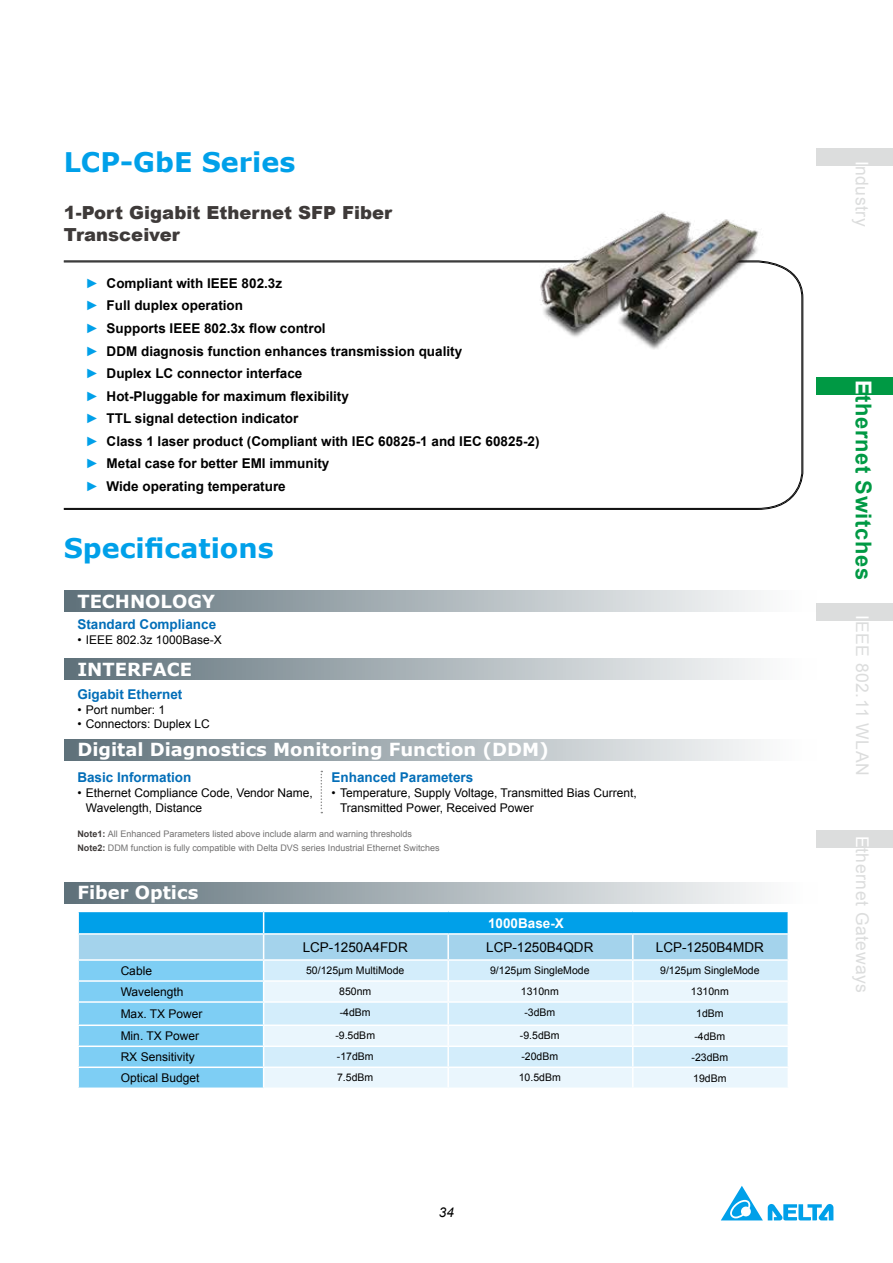
<style>
.page{position:relative;width:893px;height:1263px;background:#fff}
.page>*{position:absolute;margin:0;border:0;box-sizing:border-box;transform-origin:0 0}
.t1{font:700 27px "Verdana";color:#00a0e9}
.t2{font:700 21.9px "Arial";letter-spacing:.03em;color:#094}
.t3{font:700 18px "Verdana";color:#fff}
.t4{font:900 18px/21.6px "Arial";color:#3e3a39}
.t5{font:17.55px "Arial";letter-spacing:.03em;color:#dcdddd}
.t6{font:700 13.5px/22.5px "Arial";color:#000}
.t7{font:700 13.5px "Arial";color:#036eb8}
.t8{font:13.5px "Arial";color:#000}
.t9{font:700 13.5px "Arial";color:#fff}
.t10{font:italic 13.5px "Arial";color:#000}
.t11{font:12px/14.4px "Arial";color:#000}
.t12{font:10.5px "Arial";color:#000}
.t13{font:9px/13.5px "Arial";color:#727171}
.s1{font-weight:400;color:#00a0e9}
.s2{font-weight:700;color:#3e3a39}
.s3{color:#fff}
</style>
<div class="page">
<div style="left:816px;top:149px;width:77px;height:17px;background:#dcdddd"></div>
<div style="left:816px;top:377px;width:77px;height:17px;background:#094"></div>
<div style="left:816px;top:604px;width:77px;height:17px;background:#dcdddd"></div>
<div style="left:816px;top:830px;width:77px;height:17px;background:#dcdddd"></div>
<svg style="left:721px;top:1186px;width:112px;height:34px"></svg>
<div style="left:64px;top:590px;width:752px;height:21px;background:linear-gradient(to right,#5e717a,#fff)"></div>
<div style="left:64px;top:658px;width:752px;height:21px;background:linear-gradient(to right,#5e717a,#fff)"></div>
<div style="left:64px;top:739px;width:752px;height:22px;background:linear-gradient(to right,#5e717a,#fff)"></div>
<div style="left:64px;top:883px;width:753px;height:21px;background:linear-gradient(to right,#5e717a,#fff)"></div>
<svg style="left:321px;top:771px;width:1px;height:42px"></svg>
<svg style="left:78px;top:912px;width:710px;height:176px;background:#acdef6"></svg>
<hr style="left:264px;top:1045px;width:184px;height:2px;background:#fff">
<svg style="left:64px;top:261px;width:739px;height:249px"></svg>
<img style="left:522px;top:212px;width:255px;height:151px">
<h1 class="t1" style="left:64px;top:145px;width:233px">LCP-GbE Series</h1>
<h3 class="t4" style="left:64px;top:201px;width:330px">1-Port Gigabit Ethernet SFP Fiber<br>Transceiver</h3>
<p class="t6" style="left:85px;top:272px;width:456px"><span class="s1">►</span> Compliant with IEEE 802.3z<br><span class="s1">►</span> Full duplex operation<br><span class="s1">►</span> Supports IEEE 802.3x flow control<br><span class="s1">►</span> DDM diagnosis function enhances transmission quality<br><span class="s1">►</span> Duplex LC connector interface<br><span class="s1">►</span> Hot-Pluggable for maximum flexibility<br><span class="s1">►</span> TTL signal detection indicator<br><span class="s1">►</span> Class 1 laser product (Compliant with IEC 60825-1 and IEC 60825-2) <span class="s1">►</span> Metal case for better EMI immunity<br><span class="s1">►</span> Wide operating temperature</p>
<h1 class="t1" style="left:64px;top:531px;width:211px">Specifications</h1>
<h3 class="t3" style="left:77px;top:590px;width:139px">TECHNOLOGY</h3>
<p class="t7" style="left:77px;top:616px;width:140px">Standard Compliance</p>
<p class="t11" style="left:77px;top:633px;width:146px">• IEEE 802.3z 1000Base-X</p>
<h3 class="t3" style="left:77px;top:658px;width:116px">INTERFACE</h3>
<p class="t7" style="left:77px;top:685px;width:107px">Gigabit Ethernet</p>
<p class="t11" style="left:77px;top:702px;width:89px">• Port number: 1</p>
<p class="t11" style="left:77px;top:717px;width:134px">• Connectors: Duplex LC</p>
<h3 class="t3" style="left:77px;top:738px;width:473px">Digital Diagnostics Monitoring Function (DDM)</h3>
<p class="t7" style="left:77px;top:769px;width:116px">Basic Information</p>
<p class="t11" style="left:86px;top:786px;width:228px;text-indent:-9px">• Ethernet Compliance Code, Vendor Name,<br>Wavelength, Distance</p>
<p class="t7" style="left:332px;top:769px;width:143px">Enhanced Parameters</p>
<p class="t11" style="left:340px;top:786px;width:298px;text-indent:-9px">• Temperature, Supply Voltage, Transmitted Bias Current,<br>Transmitted Power, Received Power</p>
<p class="t13" style="left:77px;top:827px;width:364px"><span class="s2">Note1:</span> All Enhanced Parameters listed above include alarm and warning thresholds<br><span class="s2">Note2:</span> DDM function is fully compatible with Delta DVS series Industrial Ethernet Switches</p>
<h3 class="t3" style="left:77px;top:880px;width:122px">Fiber Optics</h3>
<p class="t9" style="left:488px;top:914px;width:77px">1000Base-X</p>
<p class="t8" style="left:303px;top:939px;width:107px">LCP-1250A4FDR</p>
<p class="t8" style="left:486px;top:939px;width:109px">LCP-1250B4QDR</p>
<p class="t8" style="left:656px;top:939px;width:110px">LCP-1250B4MDR</p>
<p class="t11" style="left:121px;top:964px;width:33px">Cable</p>
<p class="t12" style="left:306px;top:963px;width:100px">50/125μm MultiMode</p>
<p class="t12" style="left:490px;top:963px;width:101px">9/125μm SingleMode</p>
<p class="t12" style="left:660px;top:964px;width:101px">9/125μm SingleMode</p>
<p class="t11" style="left:121px;top:985px;width:64px">Wavelength</p>
<p class="t12" style="left:339px;top:984px;width:34px">850nm</p>
<p class="t12" style="left:521px;top:984px;width:39px">1310nm</p>
<p class="t12" style="left:691px;top:985px;width:39px">1310nm</p>
<p class="t11" style="left:121px;top:1007px;width:83px">Max. TX Power</p>
<p class="t12" style="left:340px;top:1005px;width:32px">-4dBm</p>
<p class="t12" style="left:524px;top:1005px;width:32px">-3dBm</p>
<p class="t12" style="left:696px;top:1007px;width:29px">1dBm</p>
<p class="t11" style="left:121px;top:1029px;width:80px">Min. TX Power</p>
<p class="t12" style="left:335px;top:1028px;width:41px">-9.5dBm</p>
<p class="t12" style="left:520px;top:1028px;width:41px">-9.5dBm</p>
<p class="t12" style="left:694px;top:1029px;width:32px">-4dBm</p>
<p class="t11" style="left:121px;top:1050px;width:76px">RX Sensitivity</p>
<p class="t12" style="left:337px;top:1049px;width:38px">-17dBm</p>
<p class="t12" style="left:521px;top:1049px;width:38px">-20dBm</p>
<p class="t12" style="left:691px;top:1050px;width:38px">-23dBm</p>
<p class="t11" style="left:121px;top:1071px;width:80px">Optical Budget</p>
<p class="t12" style="left:337px;top:1070px;width:38px">7.5dBm</p>
<p class="t12" style="left:519px;top:1070px;width:44px">10.5dBm</p>
<p class="t12" style="left:693px;top:1071px;width:35px">19dBm</p>
<p class="t10" style="left:439px;top:1203px;width:17px">34</p>
<p class="t5" style="left:873px;top:160px;width:67px;rotate:90deg"><span class="s3">I</span>ndustry</p>
<h2 class="t2" style="left:878px;top:380px;width:202px;rotate:90deg"><span class="s3">E</span>thernet Switches</h2>
<p class="t5" style="left:874px;top:615px;width:162px;rotate:90deg"><span class="s3">I</span>EEE 802.11 WLAN</p>
<p class="t5" style="left:874px;top:836px;width:159px;rotate:90deg"><span class="s3">E</span>thernet Gateways</p>
</div>
